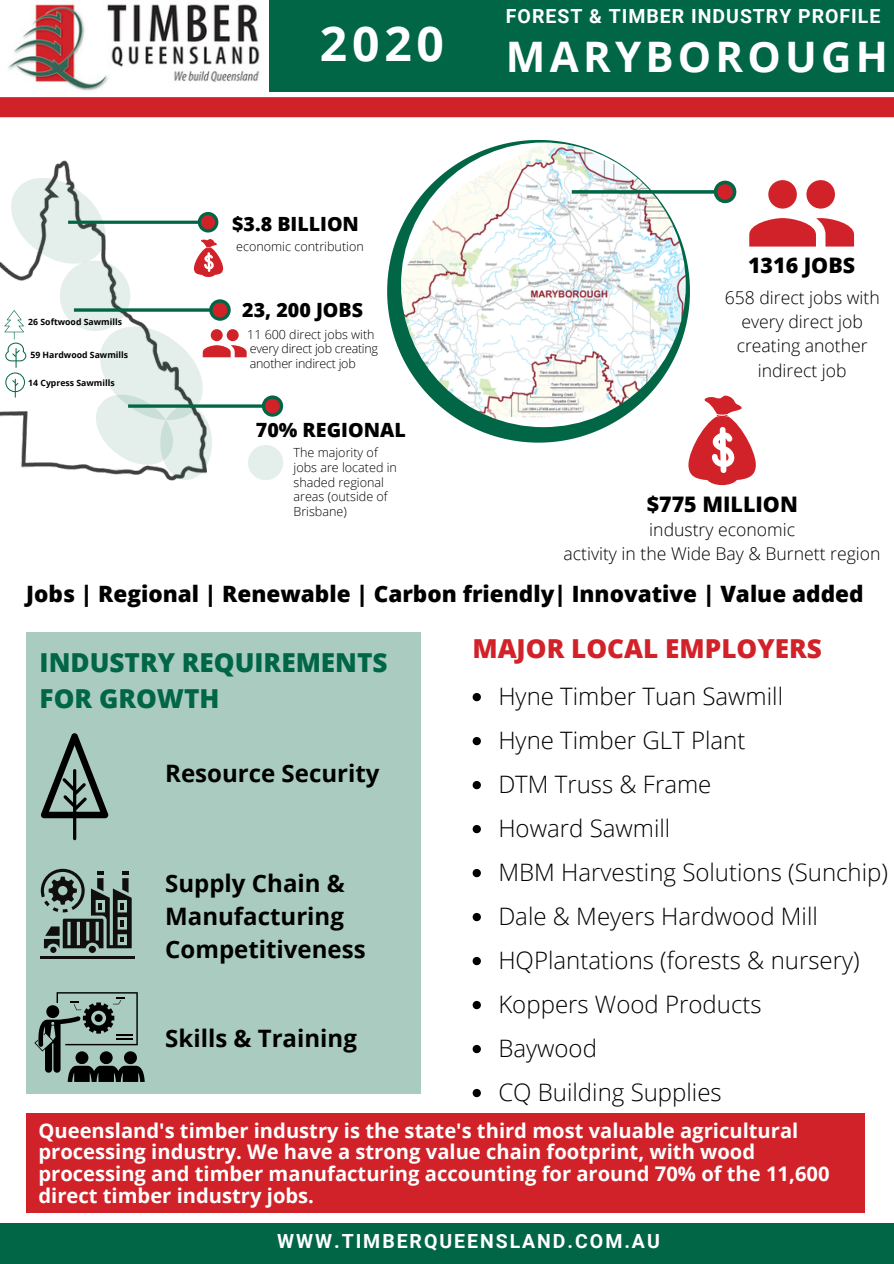
<style>
.page{position:relative;width:894px;height:1264px;background:#fff}
.page>*{position:absolute;margin:0;border:0;box-sizing:border-box;transform-origin:0 0}
.t1{font:700 48px "Open Sans";color:#fff}
.t2{font:700 42px "Open Sans";letter-spacing:.1em;color:#fff}
.t3{font:800 26.1px/36.6px "Open Sans";color:#006646}
.t4{font:800 26.1px "Open Sans";color:#d12229}
.t5{font:300 24px/44px "Open Sans";color:#000}
.t6{font:700 24px/32.7px "Open Sans";color:#000}
.t7{font:800 22.5px "Open Sans";color:#000}
.t8{font:800 21.45px "Open Sans";color:#000}
.t9{font:700 20.25px/21.6px "Open Sans";color:#fff}
.t10{font:800 19.65px "Open Sans";color:#000}
.t11{font:700 19.5px "Roboto";letter-spacing:.05em;color:#fff}
.t12{font:700 19.5px "Roboto";letter-spacing:.1em;color:#fff}
.t13{font:300 17.55px/24.2px "Open Sans";color:#000;text-align:center}
.t14{font:300 12.6px/14.7px "Open Sans";color:#000}
.t15{font:300 12.45px/14.2px "Open Sans";letter-spacing:-.02em;color:#000}
.t16{font:700 8.7px "Open Sans";color:#000}
</style>
<div class="page">
<div style="left:0;top:0;width:893px;height:92px;background:#006646"></div>
<img style="left:0;top:0;width:268px;height:92px">
<div style="left:0;top:1223px;width:893px;height:40px;background:#006646"></div>
<svg style="left:387px;top:140px;width:302px;height:302px"></svg>
<div style="left:0;top:97px;width:893px;height:20px;background:#d12229"></div>
<div style="left:26px;top:632px;width:394px;height:462px;background:#a9cbc0"></div>
<svg style="left:41px;top:733px;width:67px;height:107px"></svg>
<hr style="left:41px;top:956px;width:93px;height:2px;background:#100f0d">
<svg style="left:41px;top:868px;width:91px;height:84px"></svg>
<div style="left:26px;top:1112px;width:838px;height:100px;background:#d12229"></div>
<svg style="left:34px;top:992px;width:111px;height:89px"></svg>
<img style="left:401px;top:142px;width:284px;height:285px;border-radius:50%">
<svg style="left:571px;top:181px;width:165px;height:22px"></svg>
<svg style="left:749px;top:180px;width:104px;height:66px"></svg>
<svg style="left:688px;top:395px;width:67px;height:90px"></svg>
<svg style="left:472px;top:693px;width:8px;height:8px"></svg>
<svg style="left:472px;top:737px;width:8px;height:8px"></svg>
<svg style="left:472px;top:781px;width:8px;height:8px"></svg>
<svg style="left:472px;top:825px;width:8px;height:8px"></svg>
<svg style="left:472px;top:869px;width:8px;height:8px"></svg>
<svg style="left:472px;top:913px;width:8px;height:8px"></svg>
<svg style="left:472px;top:957px;width:8px;height:8px"></svg>
<svg style="left:472px;top:1000px;width:8px;height:9px"></svg>
<svg style="left:472px;top:1044px;width:8px;height:9px"></svg>
<svg style="left:472px;top:1088px;width:8px;height:9px"></svg>
<svg style="left:0;top:160px;width:283px;height:320px"></svg>
<p class="t16" style="left:28px;top:316px;width:95px">26 Softwood Sawmills</p>
<p class="t16" style="left:30px;top:349px;width:99px">59 Hardwood Sawmills</p>
<p class="t16" style="left:28px;top:377px;width:88px">14 Cypress Sawmills</p>
<h1 class="t1" style="left:320px;top:10px;width:126px">2020</h1>
<p class="t10" style="left:232px;top:210px;width:128px">$3.8 BILLION</p>
<p class="t14" style="left:236px;top:239px;width:129px">economic contribution</p>
<p class="t10" style="left:242px;top:296px;width:122px">23, 200 JOBS</p>
<p class="t15" style="left:247px;top:327px;width:132px">11 600 direct jobs with every direct job creating another indirect job</p>
<p class="t10" style="left:256px;top:416px;width:151px">70% REGIONAL</p>
<p class="t14" style="left:293px;top:445px;width:105px">The majority of jobs are located in shaded regional areas (outside of<br>Brisbane)</p>
<p class="t11" style="left:506px;top:5px;width:376px">FOREST &amp; TIMBER INDUSTRY PROFILE</p>
<h2 class="t2" style="left:506px;top:27px;width:383px">MARYBOROUGH</h2>
<p class="t8" style="left:747px;top:249px;width:109px">1316 JOBS</p>
<p class="t13" style="left:724px;top:285px;width:156px">658 direct jobs with every direct job creating another indirect job</p>
<p class="t8" style="left:646px;top:488px;width:153px">$775 MILLION</p>
<p class="t13" style="left:563px;top:517px;width:318px">industry economic<br>activity in the Wide Bay &amp; Burnett region</p>
<p class="t7" style="left:26px;top:578px;width:838px">Jobs | Regional | Renewable | Carbon friendly| Innovative | Value added</p>
<p class="t4" style="left:472px;top:630px;width:351px">MAJOR LOCAL EMPLOYERS</p>
<p class="t3" style="left:40px;top:643px;width:349px">INDUSTRY REQUIREMENTS<br>FOR GROWTH</p>
<p class="t5" style="left:498px;top:674px;width:391px">Hyne Timber Tuan Sawmill<br>Hyne Timber GLT Plant<br>DTM Truss &amp; Frame<br>Howard Sawmill<br>MBM Harvesting Solutions (Sunchip)<br>Dale &amp; Meyers Hardwood Mill<br>HQPlantations (forests &amp; nursery)<br>Koppers Wood Products<br>Baywood<br>CQ Building Supplies</p>
<p class="t9" style="left:38px;top:1118px;width:792px">Queensland's timber industry is the state's third most valuable agricultural processing industry. We have a strong value chain footprint, with wood processing and timber manufacturing accounting for around 70% of the 11,600 direct timber industry jobs.</p>
<p class="t6" style="left:165px;top:756px;width:216px">Resource Security</p>
<p class="t6" style="left:165px;top:866px;width:202px">Supply Chain &amp;<br>Manufacturing<br>Competitiveness</p>
<p class="t6" style="left:165px;top:1020px;width:193px">Skills &amp; Training</p>
<p class="t12" style="left:277px;top:1229px;width:384px">WWW.TIMBERQUEENSLAND.COM.AU</p>
</div>
